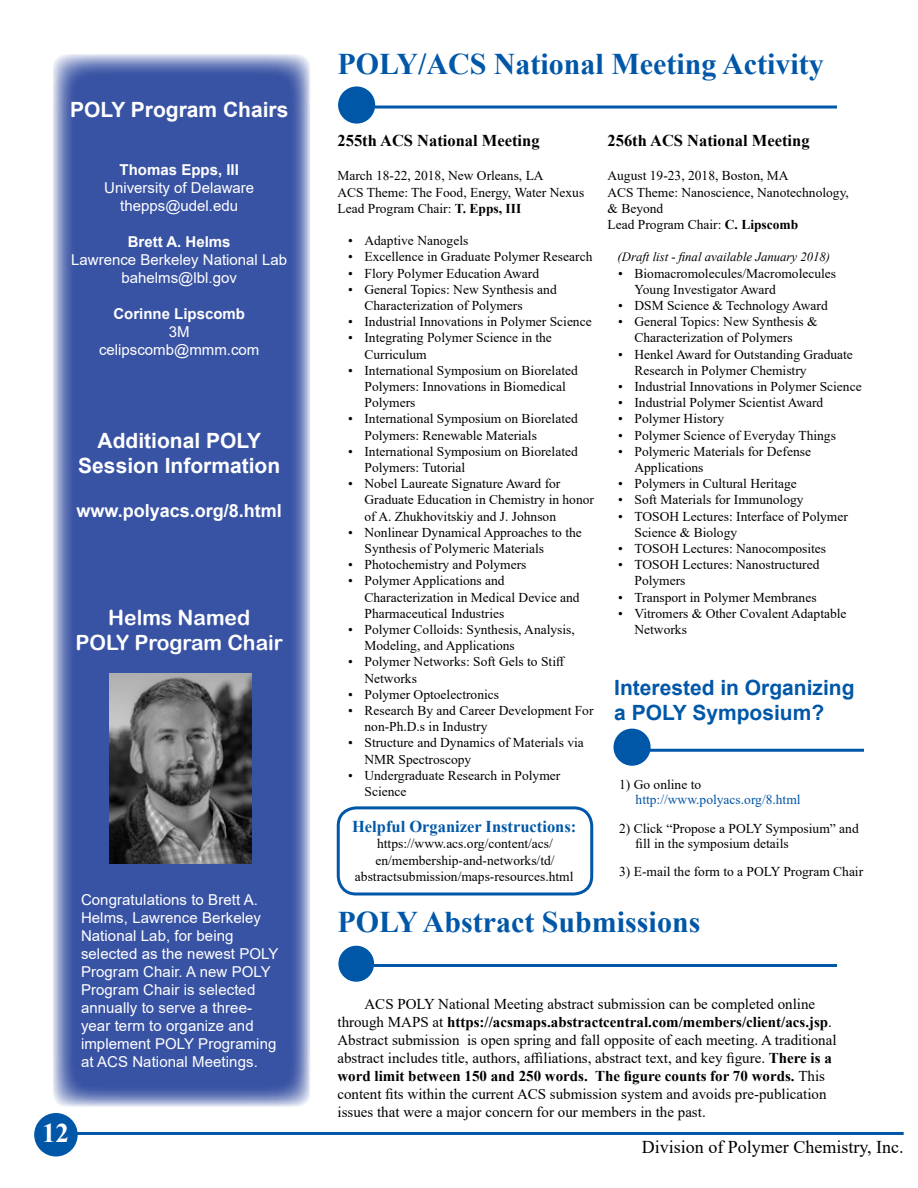
<style>
.page{position:relative;width:918px;height:1188px;background:#fff}
.page>*{position:absolute;margin:0;border:0;box-sizing:border-box;transform-origin:0 0}
.t1{font:700 30px "Times New Roman";color:#0057a8}
.t2{font:700 27px "Times New Roman";color:#fff}
.t3{font:700 21px/25.2px "Arial";color:#fff;text-align:center}
.t4{font:700 21px/25.2px "Arial";color:#0057a8}
.t5{font:21px/25.2px "Arial Rounded MT Bold";color:#fff;text-align:center}
.t6{font:18px "Times New Roman";color:#000}
.t7{font:700 18px "Arial";color:#fff}
.t8{font:700 16.5px "Times New Roman";color:#000}
.t9{font:700 16.5px "Times New Roman";color:#0057a8}
.t10{font:15px/18px "Times New Roman";color:#000}
.t11{font:15px/18px "Arial";letter-spacing:.005em;color:#fff;text-align:center}
.t12{font:700 15px "Arial";color:#fff}
.t13{font:13.5px/16.2px "Times New Roman";color:#000}
.t14{font:13.5px "Times New Roman";color:#0054a4}
.t15{font:italic 12.75px "Times New Roman";color:#000}
.s1{font-weight:700}
</style>
<div class="page">
<hr style="left:56px;top:1132px;width:848px;height:3px;background:#0057a8">
<div style="left:35px;top:1114px;width:42px;height:42px;background:#0057a8;border-radius:50%"></div>
<div style="left:34px;top:1113px;width:44px;height:43px;border:2px solid #0057a8;border-radius:50%"></div>
<hr style="left:372px;top:106px;width:465px;height:3px;background:#0057a8">
<div style="left:339px;top:87px;width:35px;height:36px;background:#0057a8;border-radius:50%"></div>
<div style="left:338px;top:86px;width:37px;height:38px;border:2px solid #0057a8;border-radius:50%"></div>
<hr style="left:364px;top:964px;width:473px;height:3px;background:#0057a8">
<svg style="left:53px;top:54px;width:257px;height:1053px;background:#475faa"></svg>
<img style="left:110px;top:674px;width:142px;height:189px">
<div style="left:339px;top:946px;width:34px;height:35px;background:#0057a8;border-radius:50%"></div>
<div style="left:338px;top:946px;width:36px;height:36px;border:2px solid #0057a8;border-radius:50%"></div>
<div style="left:337px;top:806px;width:256px;height:90px;border:3px solid #0057a8;border-radius:18px"></div>
<div style="left:614px;top:729px;width:36px;height:36px;background:#0057a8;border-radius:50%"></div>
<div style="left:614px;top:729px;width:37px;height:37px;border:2px solid #0057a8;border-radius:50%"></div>
<hr style="left:644px;top:749px;width:220px;height:3px;background:#0057a8">
<h3 class="t3" style="left:70px;top:97px;width:220px">POLY Program Chairs</h3>
<p class="t12" style="left:120px;top:159px;width:121px">Thomas Epps, III</p>
<p class="t11" style="left:104px;top:178px;width:152px">University of Delaware thepps@udel.edu</p>
<p class="t12" style="left:128px;top:231px;width:104px">Brett A. Helms</p>
<p class="t11" style="left:71px;top:250px;width:217px">Lawrence Berkeley National Lab bahelms@lbl.gov</p>
<p class="t12" style="left:113px;top:303px;width:133px">Corinne Lipscomb</p>
<p class="t11" style="left:99px;top:322px;width:162px">3M celipscomb@mmm.com</p>
<h3 class="t3" style="left:78px;top:428px;width:203px">Additional POLY<br>Session Information</h3>
<h3 class="t7" style="left:77px;top:498px;width:207px">www.polyacs.org/8.html</h3>
<h3 class="t5" style="left:75px;top:604px;width:209px">Helms Named<br>POLY Program Chair</h3>
<p class="t11" style="left:81px;top:891px;width:199px;text-align:left">Congratulations to Brett A.<br>Helms, Lawrence Berkeley<br>National Lab, for being selected as the newest POLY<br>Program Chair. A new POLY<br>Program Chair is selected annually to serve a three&shy;year term to organize and implement POLY Programing at ACS National Meetings.</p>
<h2 class="t2" style="left:42px;top:1113px;width:28px">12</h2>
<h1 class="t1" style="left:338px;top:43px;width:488px">POLY/ACS National Meeting Activity</h1>
<p class="t8" style="left:338px;top:129px;width:204px">255th ACS National Meeting</p>
<p class="t13" style="left:338px;top:167px;width:248px">March 18-22, 2018, New Orleans, LA<br>ACS Theme: The Food, Energy, Water Nexus<br>Lead Program Chair: <span class="s1">T. Epps, III</span></p>
<p class="t13" style="left:348px;top:232px;width:122px">• Adaptive Nanogels</p>
<p class="t13" style="left:348px;top:248px;width:246px">• Excellence in Graduate Polymer Research</p>
<p class="t13" style="left:348px;top:265px;width:193px">• Flory Polymer Education Award</p>
<p class="t13" style="left:364px;top:281px;width:194px;text-indent:-16px">• General Topics: New Synthesis and<br>Characterization of Polymers</p>
<p class="t13" style="left:348px;top:313px;width:245px">• Industrial Innovations in Polymer Science</p>
<p class="t13" style="left:364px;top:329px;width:189px;text-indent:-16px">• Integrating Polymer Science in the<br>Curriculum</p>
<p class="t13" style="left:364px;top:362px;width:215px;text-indent:-16px">• International Symposium on Biorelated<br>Polymers: Innovations in Biomedical<br>Polymers</p>
<p class="t13" style="left:364px;top:410px;width:215px;text-indent:-16px">• International Symposium on Biorelated<br>Polymers: Renewable Materials</p>
<p class="t13" style="left:364px;top:443px;width:215px;text-indent:-16px">• International Symposium on Biorelated<br>Polymers: Tutorial</p>
<p class="t13" style="left:364px;top:475px;width:231px;text-indent:-16px">• Nobel Laureate Signature Award for<br>Graduate Education in Chemistry in honor of A. Zhukhovitskiy and J. Johnson</p>
<p class="t13" style="left:364px;top:524px;width:219px;text-indent:-16px">• Nonlinear Dynamical Approaches to the<br>Synthesis of Polymeric Materials</p>
<p class="t13" style="left:348px;top:556px;width:180px">• Photochemistry and Polymers</p>
<p class="t13" style="left:364px;top:572px;width:217px;text-indent:-16px">• Polymer Applications and<br>Characterization in Medical Device and<br>Pharmaceutical Industries</p>
<p class="t13" style="left:364px;top:621px;width:212px;text-indent:-16px">• Polymer Colloids: Synthesis, Analysis,<br>Modeling, and Applications</p>
<p class="t13" style="left:364px;top:653px;width:202px;text-indent:-16px">• Polymer Networks: Soft Gels to Stiff<br>Networks</p>
<p class="t13" style="left:348px;top:686px;width:153px">• Polymer Optoelectronics</p>
<p class="t13" style="left:364px;top:702px;width:231px;text-indent:-16px">• Research By and Career Development For non-Ph.D.s in Industry</p>
<p class="t13" style="left:364px;top:734px;width:221px;text-indent:-16px">• Structure and Dynamics of Materials via<br>NMR Spectroscopy</p>
<p class="t13" style="left:364px;top:767px;width:197px;text-indent:-16px">• Undergraduate Research in Polymer<br>Science</p>
<p class="t9" style="left:352px;top:815px;width:226px">Helpful Organizer Instructions:</p>
<p class="t13" style="left:355px;top:835px;width:220px;text-align:center">https://www.acs.org/content/acs/ en/membership-and-networks/td/ abstractsubmission/maps-resources.html</p>
<p class="t8" style="left:608px;top:129px;width:204px">256th ACS National Meeting</p>
<p class="t13" style="left:608px;top:167px;width:243px">August 19-23, 2018, Boston, MA<br>ACS Theme: Nanoscience, Nanotechnology, &amp; Beyond<br>Lead Program Chair: <span class="s1">C. Lipscomb</span></p>
<p class="t15" style="left:618px;top:248px;width:214px">(Draft list - final available January 2018)</p>
<p class="t13" style="left:634px;top:265px;width:203px;text-indent:-16px">• Biomacromolecules/Macromolecules<br>Young Investigator Award</p>
<p class="t13" style="left:618px;top:297px;width:211px">• DSM Science &amp; Technology Award</p>
<p class="t13" style="left:634px;top:313px;width:185px;text-indent:-16px">• General Topics: New Synthesis &amp;<br>Characterization of Polymers</p>
<p class="t13" style="left:634px;top:346px;width:220px;text-indent:-16px">• Henkel Award for Outstanding Graduate<br>Research in Polymer Chemistry</p>
<p class="t13" style="left:618px;top:378px;width:245px">• Industrial Innovations in Polymer Science</p>
<p class="t13" style="left:618px;top:394px;width:207px">• Industrial Polymer Scientist Award</p>
<p class="t13" style="left:618px;top:410px;width:108px">• Polymer History</p>
<p class="t13" style="left:618px;top:427px;width:219px">• Polymer Science of Everyday Things</p>
<p class="t13" style="left:634px;top:443px;width:178px;text-indent:-16px">• Polymeric Materials for Defense<br>Applications</p>
<p class="t13" style="left:618px;top:475px;width:180px">• Polymers in Cultural Heritage</p>
<p class="t13" style="left:618px;top:491px;width:187px">• Soft Materials for Immunology</p>
<p class="t13" style="left:634px;top:508px;width:215px;text-indent:-16px">• TOSOH Lectures: Interface of Polymer<br>Science &amp; Biology</p>
<p class="t13" style="left:618px;top:540px;width:210px">• TOSOH Lectures: Nanocomposites</p>
<p class="t13" style="left:634px;top:556px;width:186px;text-indent:-16px">• TOSOH Lectures: Nanostructured<br>Polymers</p>
<p class="t13" style="left:618px;top:589px;width:200px">• Transport in Polymer Membranes</p>
<p class="t13" style="left:634px;top:605px;width:214px;text-indent:-16px">• Vitromers &amp; Other Covalent Adaptable<br>Networks</p>
<h3 class="t4" style="left:614px;top:675px;width:242px">Interested in Organizing a POLY Symposium?</h3>
<p class="t13" style="left:619px;top:776px;width:84px">1) Go online to</p>
<p class="t14" style="left:636px;top:790px;width:167px">http://www.polyacs.org/8.html</p>
<p class="t13" style="left:636px;top:820px;width:225px;line-height:15px;text-indent:-16px">2) Click “Propose a POLY Symposium” and fill in the symposium details</p>
<p class="t13" style="left:619px;top:863px;width:246px">3) E-mail the form to a POLY Program Chair</p>
<h1 class="t1" style="left:338px;top:901px;width:364px">POLY Abstract Submissions</h1>
<p class="t10" style="left:338px;top:994px;width:501px;text-indent:27px">ACS POLY National Meeting abstract submission can be completed online through MAPS at <span class="s1">https://acsmaps.abstractcentral.com/members/client/acs.jsp</span>.<br>Abstract submission is open spring and fall opposite of each meeting. A traditional abstract includes title, authors, affiliations, abstract text, and key figure. <span class="s1">There is a word limit between 150 and 250 words. The figure counts for 70 words.</span> This content fits within the current ACS submission system and avoids pre-publication issues that were a major concern for our members in the past.</p>
<h3 class="t6" style="left:642px;top:1134px;width:263px">Division of Polymer Chemistry, Inc.</h3>
</div>
